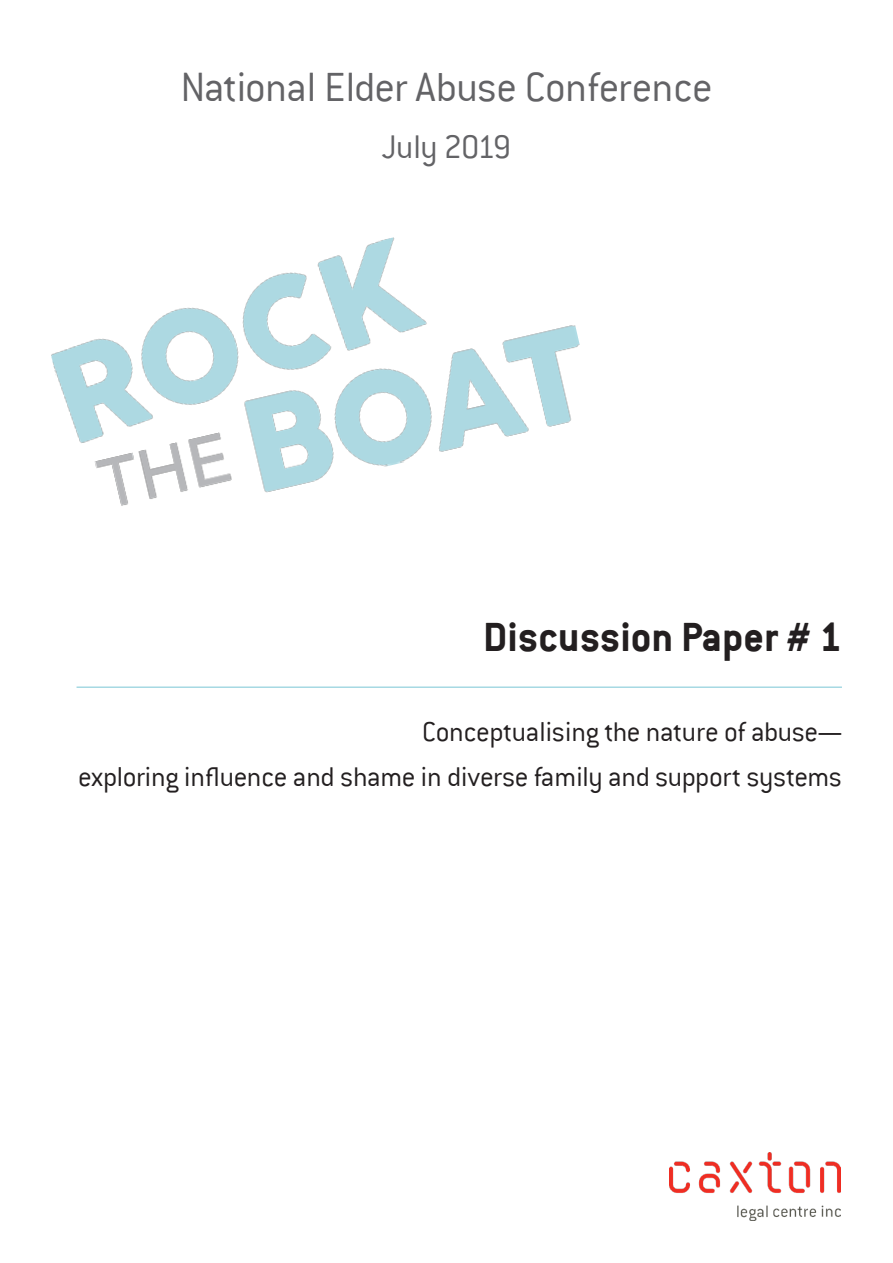
<style>
.page{position:relative;width:893px;height:1263px;background:#fff}
.page>*{position:absolute;margin:0;border:0;box-sizing:border-box;transform-origin:0 0}
.t1{font:300 45px "Conduit ITC";letter-spacing:-.015em;color:#636366}
.t2{font:700 45px "Conduit ITC";color:#231f20}
.t3{font:300 36px "Conduit ITC";letter-spacing:-.02em;color:#636366}
.t4{font:300 30px/45px "Conduit ITC";letter-spacing:-.015em;color:#231f20;text-align:right}
</style>
<div class="page">
<img style="left:51px;top:237px;width:529px;height:269px">
<img style="left:670px;top:1152px;width:171px;height:68px">
<hr style="left:77px;top:686px;width:765px;height:2px;background:#a6d9e3">
<p class="t1" style="left:180px;top:62px;width:534px">National Elder Abuse Conference</p>
<p class="t3" style="left:382px;top:127px;width:131px">July 2019</p>
<p class="t2" style="left:483px;top:611px;width:360px">Discussion Paper # 1</p>
<p class="t4" style="left:78px;top:709px;width:765px">Conceptualising the nature of abuse—<br>exploring influence and shame in diverse family and support systems</p>
</div>
